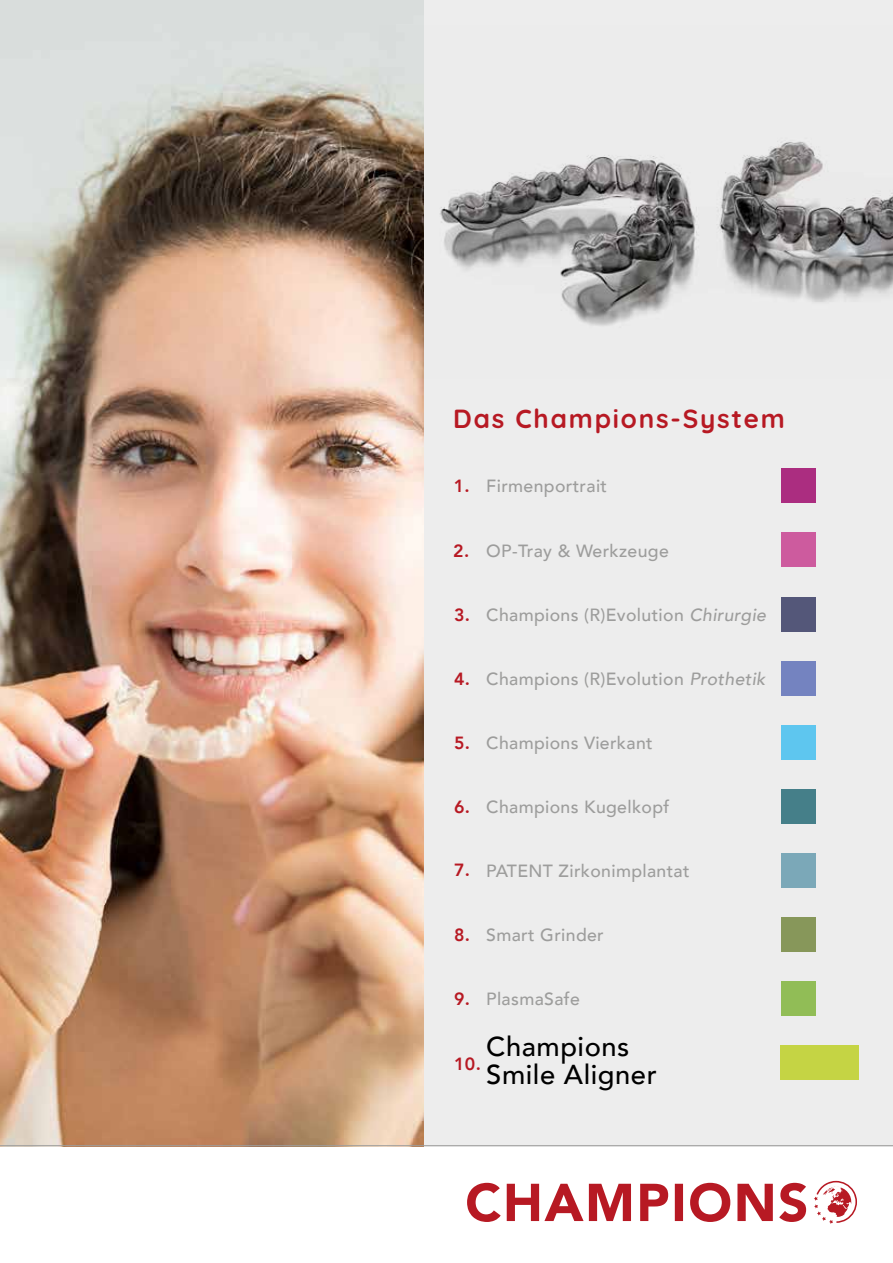
<style>
.page{position:relative;width:893px;height:1263px;background:#fff}
.page>*{position:absolute;margin:0;border:0;box-sizing:border-box;transform-origin:0 0}
.t1{font:500 27.3px/28.7px "Avenir";letter-spacing:.02em;color:#000}
.t2{font:700 26.1px "Quicksand";letter-spacing:.07em;color:#b71923}
.t3{font:500 17.7px "Avenir";letter-spacing:.02em;color:#9d9d9c}
.t4{font:800 17.7px "Avenir";color:#b71923}
.s1{font-weight:800;color:#b71923}
.s2{font-style:italic}
</style>
<div class="page">
<div style="left:0;top:0;width:893px;height:1146px;background:#ededed"></div>
<svg style="left:814px;top:1181px;width:43px;height:43px"></svg>
<svg style="left:467px;top:1183px;width:339px;height:39px"></svg>
<img style="left:0;top:0;width:423px;height:1145px">
<hr style="left:0;top:1145px;width:893px;height:1px;background:#9d9d9c">
<img style="left:379px;top:25px;width:514px;height:353px">
<div style="left:781px;top:468px;width:34px;height:35px;background:#ab2d80"></div>
<div style="left:781px;top:533px;width:35px;height:34px;background:#cd5b9e"></div>
<div style="left:781px;top:597px;width:34px;height:34px;background:#545779"></div>
<div style="left:781px;top:661px;width:34px;height:34px;background:#7483c0"></div>
<div style="left:781px;top:725px;width:34px;height:35px;background:#5ec6ef"></div>
<div style="left:781px;top:789px;width:34px;height:35px;background:#457f89"></div>
<div style="left:781px;top:853px;width:34px;height:35px;background:#7ba8b8"></div>
<div style="left:781px;top:917px;width:34px;height:35px;background:#87975a"></div>
<div style="left:781px;top:981px;width:34px;height:35px;background:#91bd56"></div>
<div style="left:781px;top:1045px;width:78px;height:35px;background:#c5d444"></div>
<h2 class="t2" style="left:453px;top:397px;width:333px">Das Champions-System</h2>
<p class="t3" style="left:454px;top:471px;width:155px"><span class="s1">1.</span> Firmenportrait</p>
<p class="t4" style="left:453px;top:537px;width:18px">2.</p>
<p class="t3" style="left:486px;top:535px;width:184px">OP-Tray &amp; Werkzeuge</p>
<p class="t4" style="left:454px;top:601px;width:18px">3.</p>
<p class="t4" style="left:454px;top:665px;width:18px">4.</p>
<p class="t3" style="left:486px;top:600px;width:281px">Champions (R)Evolution <span class="s2">Chirurgie</span></p>
<p class="t3" style="left:486px;top:663px;width:281px">Champions (R)Evolution <span class="s2">Prothetik</span></p>
<p class="t4" style="left:454px;top:729px;width:18px">5.</p>
<p class="t3" style="left:486px;top:727px;width:168px">Champions Vierkant</p>
<p class="t4" style="left:454px;top:793px;width:18px">6.</p>
<p class="t3" style="left:486px;top:791px;width:185px">Champions Kugelkopf</p>
<p class="t4" style="left:454px;top:856px;width:18px">7.</p>
<p class="t3" style="left:486px;top:856px;width:205px">PATENT Zirkonimplantat</p>
<p class="t4" style="left:454px;top:921px;width:18px">8.</p>
<p class="t3" style="left:486px;top:920px;width:119px">Smart Grinder</p>
<p class="t4" style="left:454px;top:985px;width:18px">9.</p>
<p class="t3" style="left:486px;top:984px;width:95px">PlasmaSafe</p>
<h1 class="t1" style="left:486px;top:1030px;width:172px">Champions<br>Smile Aligner</h1>
<p class="t4" style="left:454px;top:1049px;width:28px">10.</p>
</div>
